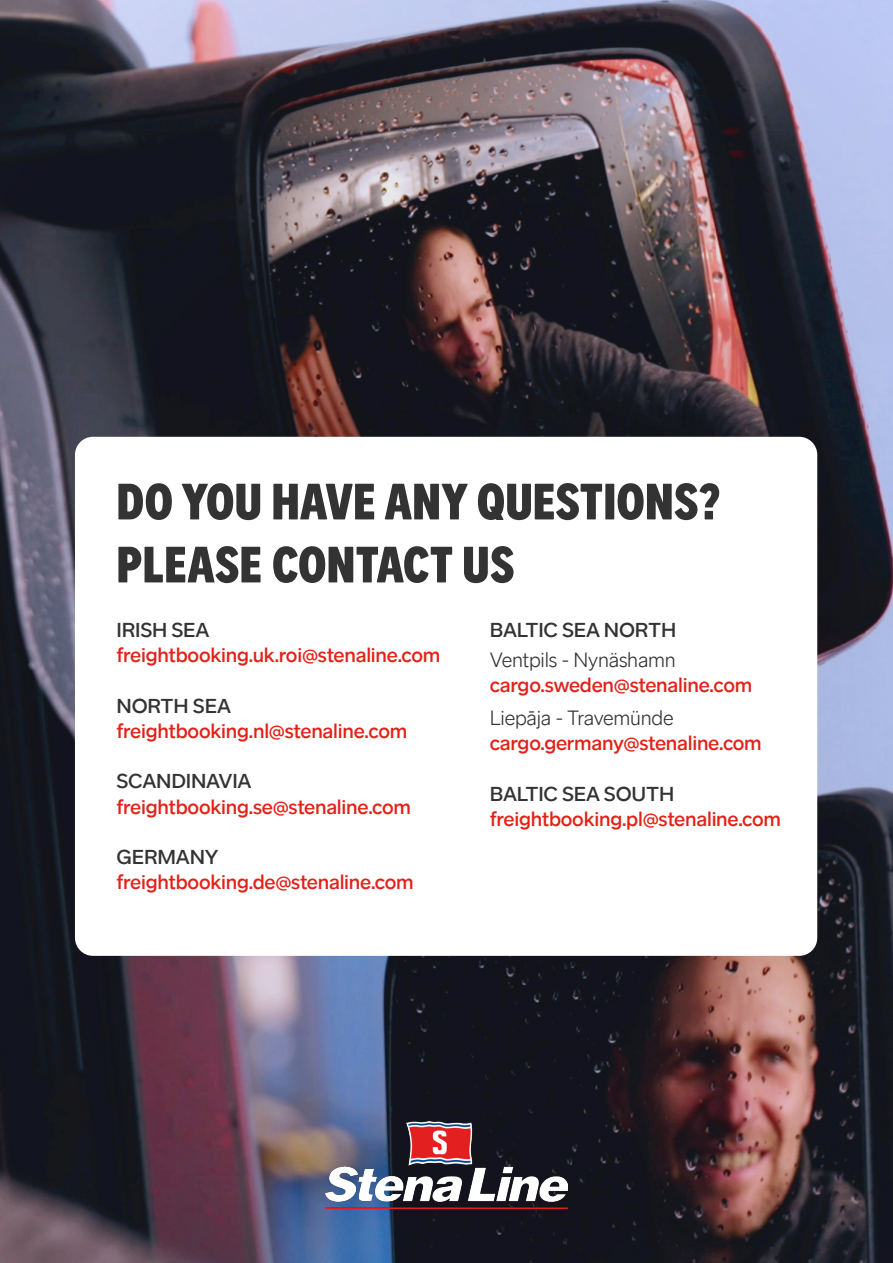
<style>
.page{position:relative;width:893px;height:1263px;background:#fff}
.page>*{position:absolute;margin:0;border:0;box-sizing:border-box;transform-origin:0 0}
.SG_Heading_1{font:52.5px/63px "Stena Sans Display";color:#333}
.t1{font:500 21px "Stena Sans";letter-spacing:-.01em;color:#e32118}
.t2{font:500 21px "Stena Sans";letter-spacing:-.01em;color:#333}
.t3{font:300 21px "Stena Sans";letter-spacing:-.01em;color:#333}
</style>
<div class="page">
<img style="left:0;top:0;width:893px;height:1263px">
<div style="left:75px;top:437px;width:742px;height:519px;background:#fff;border-radius:18px"></div>
<img style="left:325px;top:1121px;width:243px;height:88px">
<p class="SG_Heading_1" style="left:116px;top:471px;width:605px">DO YOU HAVE ANY QUESTIONS?<br>PLEASE CONTACT US</p>
<p class="t2" style="left:116px;top:618px;width:95px">IRISH SEA</p>
<p class="t1" style="left:116px;top:643px;width:325px">freightbooking.uk.roi@stenaline.com</p>
<p class="t2" style="left:116px;top:693px;width:116px">NORTH SEA</p>
<p class="t1" style="left:116px;top:719px;width:292px">freightbooking.nl@stenaline.com</p>
<p class="t2" style="left:116px;top:769px;width:137px">SCANDINAVIA</p>
<p class="t1" style="left:116px;top:794px;width:296px">freightbooking.se@stenaline.com</p>
<p class="t2" style="left:116px;top:845px;width:104px">GERMANY</p>
<p class="t1" style="left:116px;top:870px;width:299px">freightbooking.de@stenaline.com</p>
<p class="t2" style="left:490px;top:618px;width:188px">BALTIC SEA NORTH</p>
<p class="t3" style="left:490px;top:648px;width:188px">Ventpils - Nynäshamn</p>
<p class="t1" style="left:490px;top:673px;width:264px">cargo.sweden@stenaline.com</p>
<p class="t3" style="left:490px;top:706px;width:185px">Liepāja - Travemünde</p>
<p class="t1" style="left:490px;top:731px;width:274px">cargo.germany@stenaline.com</p>
<p class="t2" style="left:490px;top:782px;width:186px">BALTIC SEA SOUTH</p>
<p class="t1" style="left:490px;top:807px;width:293px">freightbooking.pl@stenaline.com</p>
</div>
